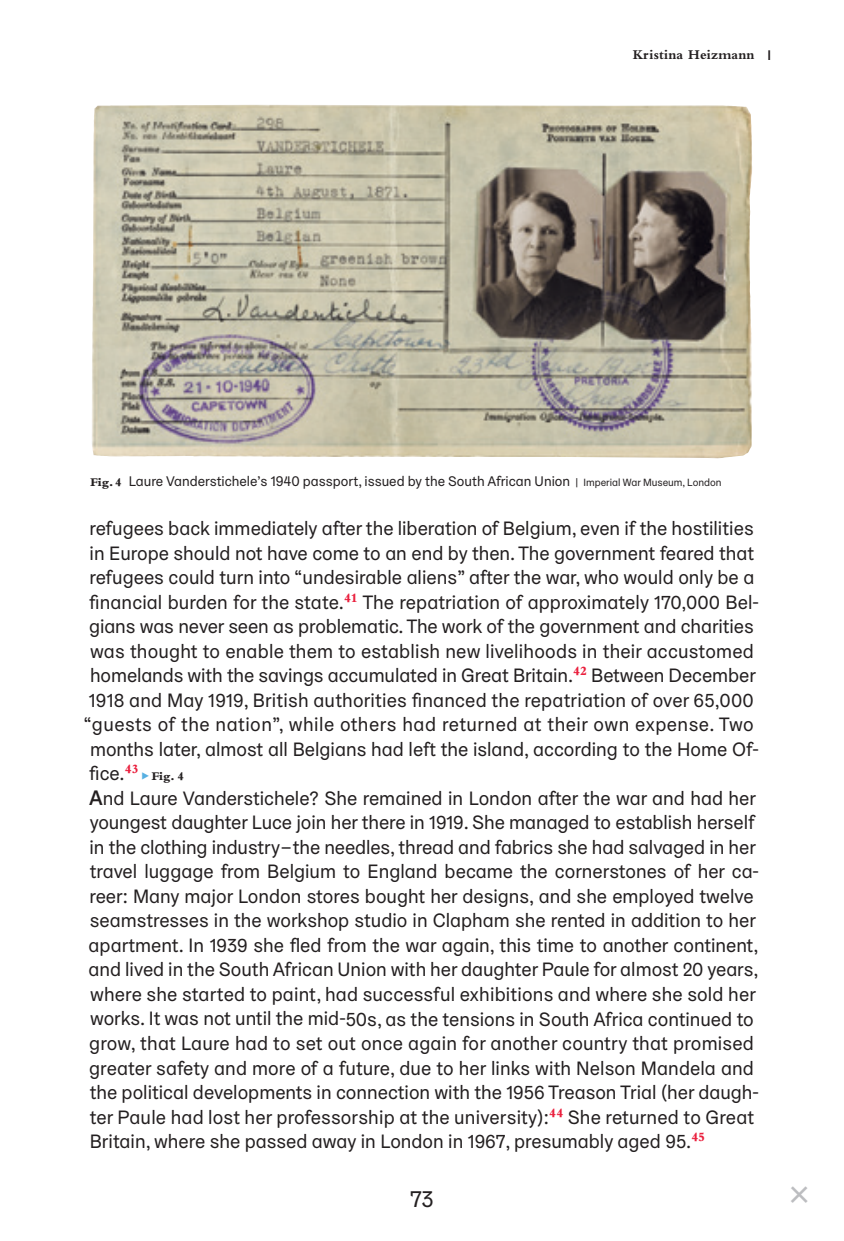
<style>
.page{position:relative;width:844px;height:1241px;background:#fff}
.page>*{position:absolute;margin:0;border:0;box-sizing:border-box;transform-origin:0 0}
.t1{font:35px "Graebenbach";color:#bcbdc0}
.t2{font:22.75px "Graebenbach";color:#231f20}
.DH_Essay_Fließtext_E{font:19.43px/24.5px "Graebenbach";color:#231f20}
.DH_Essay_Fließtext_E-2{font:19.43px "Graebenbach";letter-spacing:.025em;color:#231f20}
.DH_BU_Fließ{font:14px "Graebenbach";color:#231f20}
.DH_Kolumnentitel{font:700 14px "Bembo MT Pro";letter-spacing:.01em;color:#231f20}
.DH_Kolumnentitel-2{font:500 14px "Graebenbach";color:#231f20}
.DH_Essay_Fließtext_E-3{font:800 12.25px "Bembo";color:#231f20}
.s1{font-family:"Bembo";font-weight:800;font-size:12.25px}
.s2{font-size:10.5px}
.s3{font-size:18.9px}
.s4{font-family:"Graebenbach";font-weight:500;color:#57b0e2}
.s5{font-weight:500;font-size:21px}
</style>
<div class="page">
<img style="left:92px;top:105px;width:660px;height:353px">
<p class="DH_Kolumnentitel" style="left:632px;top:47px;width:123px">Kristina Heizmann</p>
<p class="DH_Kolumnentitel-2" style="left:767px;top:46px;width:5px">I</p>
<p class="DH_BU_Fließ" style="left:90px;top:472px;width:632px"><span class="s1">Fig. 4</span> Laure Vanderstichele’s 1940 passport, issued by the South African Union <span class="s2">| Imperial War Museum, London</span></p>
<p class="DH_Essay_Fließtext_E" style="left:89px;top:516px;width:665px">refugees back immediately after the liberation of Belgium, even if the hostilities</p>
<p class="DH_Essay_Fließtext_E" style="left:90px;top:540px;width:666px">in Europe should not have come to an end by then. The government feared that</p>
<p class="DH_Essay_Fließtext_E" style="left:89px;top:565px;width:666px">refugees could turn into “undesirable aliens” after the war, who would only be a</p>
<p class="DH_Essay_Fließtext_E" style="left:89px;top:589px;width:671px">financial burden for the state.<sup>41</sup> The repatriation of approximately <span class="s3">170,000</span> Bel-</p>
<p class="DH_Essay_Fließtext_E" style="left:89px;top:614px;width:666px">gians was never seen as problematic. The work of the government and charities</p>
<p class="DH_Essay_Fließtext_E" style="left:90px;top:638px;width:665px">was thought to enable them to establish new livelihoods in their accustomed</p>
<p class="DH_Essay_Fließtext_E" style="left:90px;top:663px;width:667px">homelands with the savings accumulated in Great Britain.<sup>42</sup> Between December</p>
<p class="DH_Essay_Fließtext_E" style="left:89px;top:687px;width:666px"><span class="s3">1918</span> and May <span class="s3">1919</span>, British authorities financed the repatriation of over <span class="s3">65,000</span></p>
<p class="DH_Essay_Fließtext_E-2" style="left:83px;top:712px;width:671px">“guests of the nation”, while others had returned at their own expense. Two</p>
<p class="DH_Essay_Fließtext_E" style="left:90px;top:736px;width:670px">months later, almost all Belgians had left the island, according to the Home Of-</p>
<p class="DH_Essay_Fließtext_E" style="left:89px;top:761px;width:51px">fice.<sup>43</sup></p>
<p class="DH_Essay_Fließtext_E-3" style="left:141px;top:769px;width:44px"><span class="s4">▶</span> Fig. 4</p>
<p class="DH_Essay_Fließtext_E" style="left:89px;top:785px;width:671px"><span class="s5">A</span>nd Laure Vanderstichele? She remained in London after the war and had her youngest daughter Luce join her there in <span class="s3">1919</span>. She managed to establish herself in the clothing industry–the needles, thread and fabrics she had salvaged in her travel luggage from Belgium to England became the cornerstones of her ca&shy;reer: Many major London stores bought her designs, and she employed twelve seamstresses in the workshop studio in Clapham she rented in addition to her apartment. In <span class="s3">1939</span> she fled from the war again, this time to another continent, and lived in the South African Union with her daughter Paule for almost <span class="s3">20</span> years, where she started to paint, had successful exhibitions and where she sold her works. It was not until the mid-<span class="s3">50</span>s, as the tensions in South Africa continued to grow, that Laure had to set out once again for another country that promised greater safety and more of a future, due to her links with Nelson Mandela and the political developments in connection with the <span class="s3">1956</span> Treason Trial (her daugh&shy;ter Paule had lost her professorship at the university):<sup>44</sup> She returned to Great Britain, where she passed away in London in <span class="s3">1967</span>, presumably aged <span class="s3">95</span>.<sup>45</sup></p>
<p class="t2" style="left:410px;top:1184px;width:25px">73</p>
<h1 class="t1" style="left:788px;top:1173px;width:22px">×</h1>
</div>
